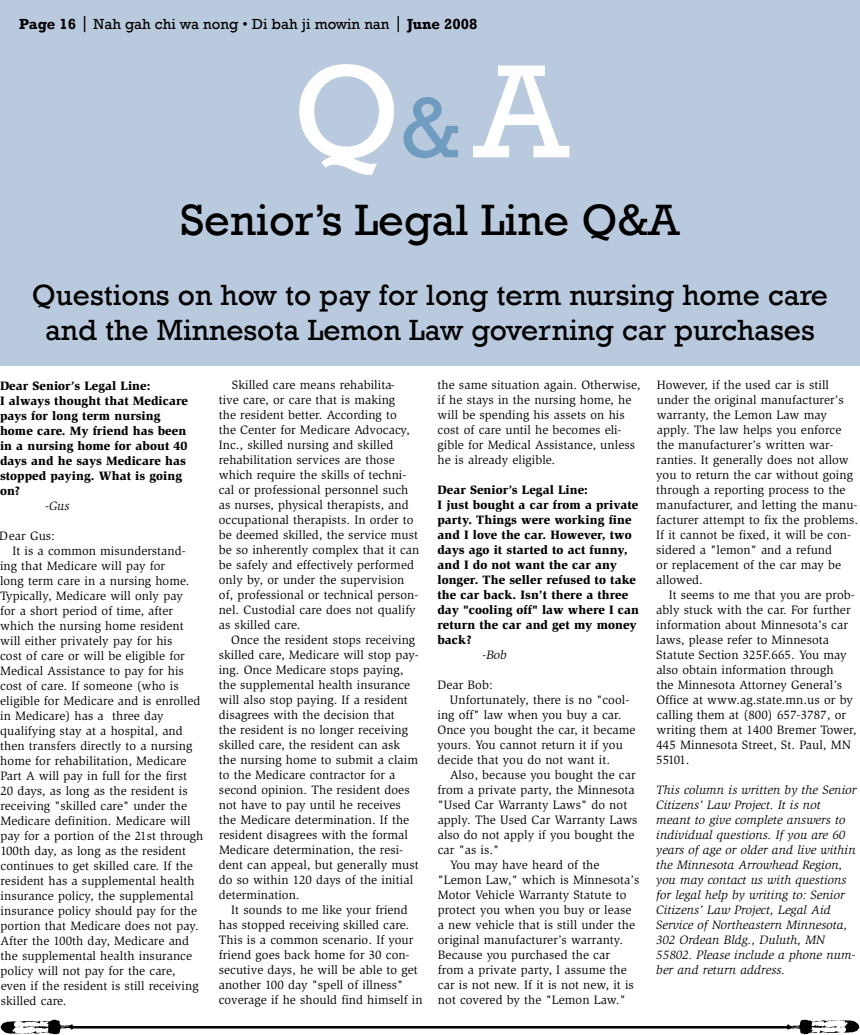
<style>
.page{position:relative;width:860px;height:1035px;background:#fff}
.page>*{position:absolute;margin:0;border:0;box-sizing:border-box;transform-origin:0 0}
.t1{font:135px "Rockwell";color:#fff}
.t2{font:45px "Rockwell";color:#000}
.t3{font:30px/35px "Rockwell";color:#000;text-align:center}
.t4{font:15px "Rockwell";color:#000}
.t5{font:12.5px/15px "Slimbach";letter-spacing:.005em;color:#000}
.t6{font:900 12.5px "Slimbach";letter-spacing:.005em;color:#000}
.t7{font:italic 12.5px/15px "Slimbach";letter-spacing:.005em;color:#000}
.s1{font-weight:700}
.s2{font-size:17.5px}
.s3{font-size:87.5px;color:#709cc0}
.s4{font-style:normal}
</style>
<div class="page">
<div style="left:0;top:0;width:859px;height:366px;background:#bacade"></div>
<img style="left:0;top:1019px;width:74px;height:16px">
<img style="left:786px;top:1019px;width:73px;height:16px">
<hr style="left:72px;top:1026px;width:715px;height:3px;background:#000">
<p class="t4" style="left:19px;top:16px;width:459px"><span class="s1">Page 16</span> <span class="s2">|</span> Nah gah chi wa nong • Di bah ji mowin nan <span class="s2">|</span> <span class="s1">June 2008</span></p>
<h1 class="t1" style="left:292px;top:34px;width:277px">Q<span class="s3">&amp;</span>A</h1>
<h2 class="t2" style="left:180px;top:194px;width:500px">Senior’s Legal Line Q&amp;A</h2>
<h3 class="t3" style="left:32px;top:278px;width:797px">Questions on how to pay for long term nursing home care and the Minnesota Lemon Law governing car purchases</h3>
<p class="t6" style="left:0;top:378px;width:152px">Dear Senior’s Legal Line:</p>
<p class="t6" style="left:0;top:393px;width:189px">I always thought that Medicare</p>
<p class="t6" style="left:0;top:408px;width:162px">pays for long term nursing</p>
<p class="t6" style="left:0;top:423px;width:188px">home care. My friend has been</p>
<p class="t6" style="left:0;top:438px;width:189px">in a nursing home for about 40</p>
<p class="t6" style="left:0;top:453px;width:187px">days and he says Medicare has</p>
<p class="t6" style="left:0;top:468px;width:184px">stopped paying. What is going</p>
<p class="t6" style="left:0;top:483px;width:22px">on?</p>
<p class="t7" style="left:45px;top:498px;width:26px"><span class="s4">-</span>Gus</p>
<p class="t5" style="left:0;top:528px;width:56px">Dear Gus:</p>
<p class="t5" style="left:12px;top:543px;width:175px">It is a common misunderstand-</p>
<p class="t5" style="left:0;top:558px;width:167px">ing that Medicare will pay for</p>
<p class="t5" style="left:0;top:573px;width:191px">long term care in a nursing home.</p>
<p class="t5" style="left:0;top:588px;width:184px">Typically, Medicare will only pay</p>
<p class="t5" style="left:0;top:603px;width:175px">for a short period of time, after</p>
<p class="t5" style="left:0;top:618px;width:185px">which the nursing home resident</p>
<p class="t5" style="left:0;top:633px;width:174px">will either privately pay for his</p>
<p class="t5" style="left:0;top:648px;width:186px">cost of care or will be eligible for</p>
<p class="t5" style="left:0;top:663px;width:185px">Medical Assistance to pay for his</p>
<p class="t5" style="left:0;top:678px;width:180px">cost of care. If someone (who is</p>
<p class="t5" style="left:0;top:693px;width:202px">eligible for Medicare and is enrolled</p>
<p class="t5" style="left:0;top:708px;width:165px">in Medicare) has a three day</p>
<p class="t5" style="left:0;top:723px;width:184px">qualifying stay at a hospital, and</p>
<p class="t5" style="left:0;top:738px;width:193px">then transfers directly to a nursing</p>
<p class="t5" style="left:0;top:753px;width:188px">home for rehabilitation, Medicare</p>
<p class="t5" style="left:0;top:768px;width:188px">Part A will pay in full for the first</p>
<p class="t5" style="left:0;top:783px;width:189px">20 days, as long as the resident is</p>
<p class="t5" style="left:0;top:798px;width:188px">receiving "skilled care" under the</p>
<p class="t5" style="left:0;top:813px;width:192px">Medicare definition. Medicare will</p>
<p class="t5" style="left:0;top:828px;width:204px">pay for a portion of the 21st through</p>
<p class="t5" style="left:0;top:843px;width:187px">100th day, as long as the resident</p>
<p class="t5" style="left:1px;top:858px;width:194px">continues to get skilled care. If the</p>
<p class="t5" style="left:1px;top:873px;width:195px">resident has a supplemental health</p>
<p class="t5" style="left:1px;top:888px;width:194px">insurance policy, the supplemental</p>
<p class="t5" style="left:1px;top:903px;width:198px">insurance policy should pay for the</p>
<p class="t5" style="left:1px;top:918px;width:200px">portion that Medicare does not pay.</p>
<p class="t5" style="left:1px;top:933px;width:190px">After the 100th day, Medicare and</p>
<p class="t5" style="left:1px;top:948px;width:193px">the supplemental health insurance</p>
<p class="t5" style="left:1px;top:963px;width:176px">policy will not pay for the care,</p>
<p class="t5" style="left:1px;top:978px;width:199px">even if the resident is still receiving</p>
<p class="t5" style="left:1px;top:993px;width:67px">skilled care.</p>
<p class="t5" style="left:219px;top:378px;width:202px;text-indent:13px">Skilled care means rehabilita-<br>tive care, or care that is making<br>the resident better. According to<br>the Center for Medicare Advocacy, Inc., skilled nursing and skilled rehabilitation services are those which require the skills of techni&shy;cal or professional personnel such as nurses, physical therapists, and occupational therapists. In order to be deemed skilled, the service must be so inherently complex that it can be safely and effectively performed only by, or under the supervision of, professional or technical person&shy;nel. Custodial care does not qualify as skilled care.</p>
<p class="t5" style="left:219px;top:633px;width:202px;text-indent:12px">Once the resident stops receiving skilled care, Medicare will stop pay&shy;ing. Once Medicare stops paying, the supplemental health insurance will also stop paying. If a resident disagrees with the decision that<br>the resident is no longer receiving skilled care, the resident can ask the nursing home to submit a claim to the Medicare contractor for a second opinion. The resident does not have to pay until he receives the Medicare determination. If the resident disagrees with the formal Medicare determination, the resi&shy;dent can appeal, but generally must do so within 120 days of the initial determination.</p>
<p class="t5" style="left:219px;top:903px;width:205px;text-indent:12px">It sounds to me like your friend has stopped receiving skilled care.<br>This is a common scenario. If your friend goes back home for 30 con&shy;secutive days, he will be able to get another 100 day "spell of illness" coverage if he should find himself in</p>
<p class="t5" style="left:437px;top:378px;width:204px">the same situation again. Otherwise, if he stays in the nursing home, he will be spending his assets on his cost of care until he becomes eli&shy;gible for Medical Assistance, unless he is already eligible.</p>
<p class="t6" style="left:437px;top:482px;width:152px">Dear Senior’s Legal Line:</p>
<p class="t6" style="left:437px;top:497px;width:202px">I just bought a car from a private</p>
<p class="t6" style="left:437px;top:512px;width:195px">party. Things were working fine</p>
<p class="t6" style="left:437px;top:527px;width:196px">and I love the car. However, two</p>
<p class="t6" style="left:437px;top:542px;width:191px">days ago it started to act funny,</p>
<p class="t6" style="left:437px;top:557px;width:181px">and I do not want the car any</p>
<p class="t6" style="left:437px;top:572px;width:200px">longer. The seller refused to take</p>
<p class="t6" style="left:437px;top:587px;width:192px">the car back. Isn’t there a three</p>
<p class="t6" style="left:437px;top:602px;width:203px">day "cooling off" law where I can</p>
<p class="t6" style="left:437px;top:617px;width:200px">return the car and get my money</p>
<p class="t6" style="left:437px;top:632px;width:36px">back?</p>
<p class="t7" style="left:482px;top:648px;width:26px"><span class="s4">-</span>Bob</p>
<p class="t5" style="left:437px;top:678px;width:57px">Dear Bob:</p>
<p class="t5" style="left:450px;top:693px;width:181px">Unfortunately, there is no "cool-</p>
<p class="t5" style="left:437px;top:708px;width:185px">ing off" law when you buy a car.</p>
<p class="t5" style="left:437px;top:723px;width:199px">Once you bought the car, it became</p>
<p class="t5" style="left:437px;top:738px;width:187px">yours. You cannot return it if you</p>
<p class="t5" style="left:437px;top:753px;width:174px">decide that you do not want it.</p>
<p class="t5" style="left:450px;top:768px;width:187px">Also, because you bought the car</p>
<p class="t5" style="left:437px;top:783px;width:199px">from a private party, the Minnesota</p>
<p class="t5" style="left:437px;top:798px;width:191px">"Used Car Warranty Laws" do not</p>
<p class="t5" style="left:437px;top:813px;width:201px">apply. The Used Car Warranty Laws</p>
<p class="t5" style="left:437px;top:828px;width:198px">also do not apply if you bought the</p>
<p class="t5" style="left:437px;top:843px;width:63px">car "as is."</p>
<p class="t5" style="left:450px;top:858px;width:151px">You may have heard of the</p>
<p class="t5" style="left:438px;top:873px;width:203px">"Lemon Law," which is Minnesota’s</p>
<p class="t5" style="left:438px;top:888px;width:190px">Motor Vehicle Warranty Statute to</p>
<p class="t5" style="left:438px;top:903px;width:195px">protect you when you buy or lease</p>
<p class="t5" style="left:438px;top:918px;width:199px">a new vehicle that is still under the</p>
<p class="t5" style="left:438px;top:933px;width:187px">original manufacturer’s warranty.</p>
<p class="t5" style="left:438px;top:948px;width:174px">Because you purchased the car</p>
<p class="t5" style="left:438px;top:963px;width:190px">from a private party, I assume the</p>
<p class="t5" style="left:438px;top:978px;width:197px">car is not new. If it is not new, it is</p>
<p class="t5" style="left:438px;top:993px;width:189px">not covered by the "Lemon Law."</p>
<p class="t5" style="left:656px;top:378px;width:203px">However, if the used car is still under the original manufacturer’s warranty, the Lemon Law may apply. The law helps you enforce the manufacturer’s written war&shy;ranties. It generally does not allow you to return the car without going through a reporting process to the manufacturer, and letting the manu&shy;facturer attempt to fix the problems.<br>If it cannot be fixed, it will be con&shy;sidered a "lemon" and a refund<br>or replacement of the car may be allowed.</p>
<p class="t5" style="left:656px;top:588px;width:202px;text-indent:12px">It seems to me that you are prob&shy;ably stuck with the car. For further information about Minnesota’s car laws, please refer to Minnesota<br>Statute Section 325F.665. You may also obtain information through<br>the Minnesota Attorney General’s<br>Office at www.ag.state.mn.us or by calling them at (800) 657-3787, or writing them at 1400 Bremer Tower,<br>445 Minnesota Street, St. Paul, MN<br>55101.</p>
<p class="t7" style="left:656px;top:783px;width:202px">This column is written by the Senior<br>Citizens’ Law Project. It is not meant to give complete answers to individual questions. If you are 60 years of age or older and live within the Minnesota Arrowhead Region, you may contact us with questions for legal help by writing to: Senior<br>Citizens’ Law Project, Legal Aid<br>Service of Northeastern Minnesota,<br>302 Ordean Bldg., Duluth, MN<br>55802. Please include a phone num&shy;ber and return address.</p>
</div>
